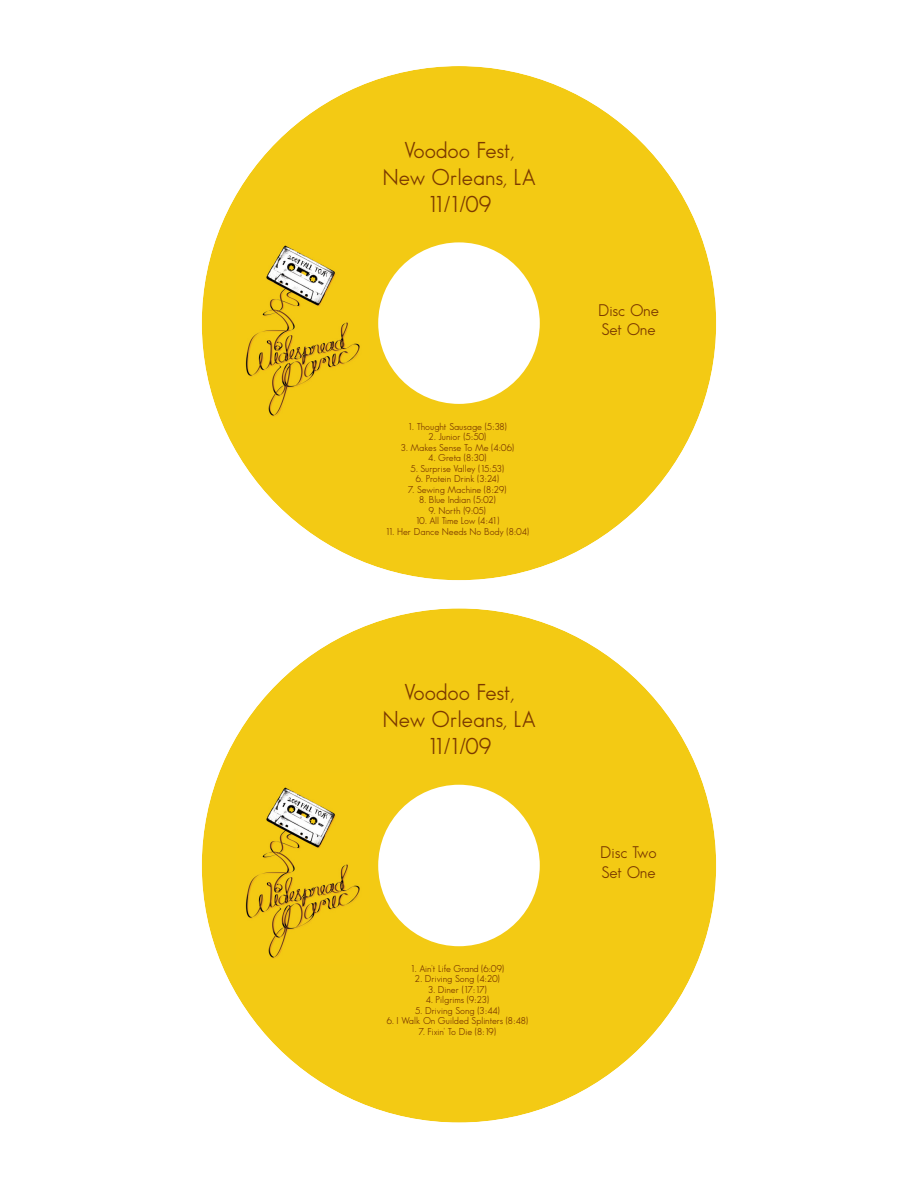
<style>
.page{position:relative;width:918px;height:1188px;background:#fff}
.page>*{position:absolute;margin:0;border:0;box-sizing:border-box;transform-origin:0 0}
.t1{font:22.5px/27px "Sans Serif Book FLF";color:#7b3900;text-align:center}
.t2{font:16.5px/19.8px "Sans Serif Book FLF";color:#7b3900}
.t3{font:9.75px "Sans Serif Book FLF";color:#7b3900}
.t4{font:9.75px "Sans Serif Book FLF";letter-spacing:-.05em;color:#7b3900}
</style>
<div class="page">
<div style="left:202px;top:66px;width:514px;height:514px;background:#f3ca14;border-radius:50%"></div>
<div style="left:378px;top:242px;width:162px;height:162px;background:#fff;border-radius:50%"></div>
<img style="left:245px;top:245px;width:115px;height:172px">
<div style="left:202px;top:608px;width:514px;height:515px;background:#f3ca14;border-radius:50%"></div>
<div style="left:378px;top:785px;width:162px;height:161px;background:#fff;border-radius:50%"></div>
<img style="left:245px;top:787px;width:115px;height:172px">
<h1 class="t1" style="left:383px;top:136px;width:155px">Voodoo Fest,<br>New Orleans, LA<br>11/1/09</h1>
<p class="t3" style="left:408px;top:421px;width:101px">1. Thought Sausage (5:38)</p>
<p class="t3" style="left:428px;top:431px;width:59px">2. Junior (5:50)</p>
<p class="t3" style="left:400px;top:442px;width:115px">3. Makes Sense To Me (4:06)</p>
<p class="t3" style="left:428px;top:452px;width:60px">4. Greta (8:30)</p>
<p class="t3" style="left:410px;top:463px;width:95px">5. Surprise Valley (15:53)</p>
<p class="t3" style="left:415px;top:473px;width:85px">6. Protein Drink (3:24)</p>
<p class="t3" style="left:408px;top:484px;width:100px">7. Sewing Machine (8:29)</p>
<p class="t3" style="left:419px;top:494px;width:79px">8. Blue Indian (5:02)</p>
<p class="t3" style="left:429px;top:505px;width:59px">9. North (9:05)</p>
<p class="t4" style="left:415px;top:515px;width:86px">10. All Time Low (4:41)</p>
<p class="t3" style="left:385px;top:526px;width:145px">11. Her Dance Needs No Body (8:04)</p>
<h1 class="t1" style="left:383px;top:679px;width:155px">Voodoo Fest,<br>New Orleans, LA<br>11/1/09</h1>
<p class="t3" style="left:410px;top:963px;width:95px">1. Ain't Life Grand (6:09)</p>
<p class="t3" style="left:415px;top:974px;width:87px">2. Driving Song (4:20)</p>
<p class="t3" style="left:428px;top:984px;width:61px">3. Diner (17:17)</p>
<p class="t3" style="left:425px;top:995px;width:65px">4. Pilgrims (9:23)</p>
<p class="t3" style="left:415px;top:1005px;width:86px">5. Driving Song (3:44)</p>
<p class="t3" style="left:386px;top:1016px;width:143px">6. I Walk On Guilded Splinters (8:48)</p>
<p class="t3" style="left:418px;top:1026px;width:79px">7. Fixin' To Die (8:19)</p>
<h2 class="t2" style="left:598px;top:300px;width:62px">Disc One<br>Set One</h2>
<h2 class="t2" style="left:600px;top:842px;width:58px">Disc Two<br>Set One</h2>
</div>
